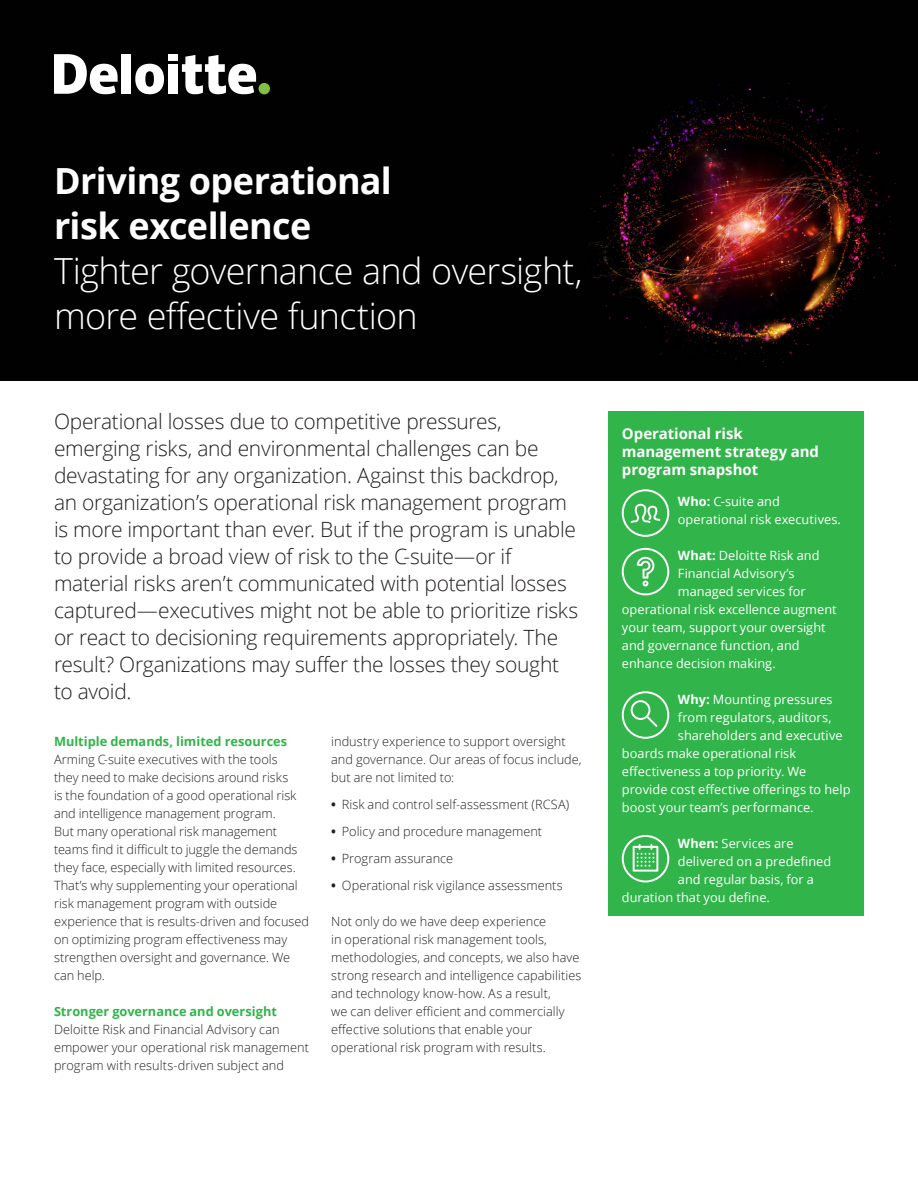
<style>
.page{position:relative;width:918px;height:1188px;background:#fff}
.page>*{position:absolute;margin:0;border:0;box-sizing:border-box;transform-origin:0 0}
.Cover_headline_bold{font:300 36px/45px "Open Sans";letter-spacing:-.02em;color:#fff}
.Introduction__14_18p{font:300 21px/27px "Open Sans";letter-spacing:-.015em;color:#231f20}
.Subhead__white_8_5_1{font:700 15px/18px "Open Sans";letter-spacing:-.005em;color:#fff}
.Body_copy__8_5_12pt{font:300 12.75px/18px "Open Sans";color:#231f20}
.Body_copy__white_8_5{font:12.75px/18px "Open Sans";letter-spacing:.005em;color:#fff}
.Introduction__14_18p-2{font:700 12.75px "Open Sans";color:#31b44a}
.Subhead_A__8_5_12pt{font:700 12.75px "Open Sans";color:#31b44a}
.s1{font-weight:700}
</style>
<div class="page">
<div style="left:0;top:0;width:918px;height:380px;background:#010101"></div>
<img style="left:588px;top:79px;width:310px;height:289px">
<div style="left:259px;top:83px;width:11px;height:11px;background:#7fc241;border-radius:50%"></div>
<div style="left:121px;top:54px;width:10px;height:40px;background:#fff"></div>
<svg style="left:135px;top:64px;width:29px;height:30px"></svg>
<div style="left:168px;top:64px;width:10px;height:30px;background:#fff"></div>
<div style="left:168px;top:54px;width:10px;height:7px;background:#fff"></div>
<svg style="left:182px;top:55px;width:74px;height:39px"></svg>
<svg style="left:54px;top:54px;width:64px;height:40px"></svg>
<div style="left:608px;top:411px;width:256px;height:505px;background:#31b44a"></div>
<svg style="left:622px;top:489px;width:47px;height:48px"></svg>
<svg style="left:622px;top:548px;width:47px;height:47px"></svg>
<svg style="left:622px;top:691px;width:47px;height:48px"></svg>
<svg style="left:622px;top:835px;width:47px;height:48px"></svg>
<p class="Cover_headline_bold" style="left:54px;top:157px;width:530px"><span class="s1">Driving operational<br>risk excellence<br></span>Tighter governance and oversight, more effective function</p>
<p class="Introduction__14_18p" style="left:54px;top:407px;width:526px">Operational losses due to competitive pressures, emerging risks, and environmental challenges can be devastating for any organization. Against this backdrop, an organization’s operational risk management program is more important than ever. But if the program is unable to provide a broad view of risk to the C-suite—or if material risks aren’t communicated with potential losses captured—executives might not be able to prioritize risks or react to decisioning requirements appropriately. The result? Organizations may suffer the losses they sought to avoid.</p>
<p class="Introduction__14_18p-2" style="left:54px;top:733px;width:235px">Multiple demands, limited resources</p>
<p class="Body_copy__8_5_12pt" style="left:54px;top:750px;width:257px">Arming C-suite executives with the tools<br>they need to make decisions around risks<br>is the foundation of a good operational risk and intelligence management program.<br>But many operational risk management teams find it difficult to juggle the demands they face, especially with limited resources.<br>That’s why supplementing your operational risk management program with outside experience that is results-driven and focused on optimizing program effectiveness may strengthen oversight and governance. We can help.</p>
<p class="Subhead_A__8_5_12pt" style="left:54px;top:1003px;width:224px">Stronger governance and oversight</p>
<p class="Body_copy__8_5_12pt" style="left:54px;top:1020px;width:256px">Deloitte Risk and Financial Advisory can empower your operational risk management program with results-driven subject and</p>
<p class="Body_copy__8_5_12pt" style="left:331px;top:732px;width:252px">industry experience to support oversight and governance. Our areas of focus include, but are not limited to:</p>
<p class="Body_copy__8_5_12pt" style="left:331px;top:795px;width:240px"><span class="s1">•</span> Risk and control self-assessment (RCSA)</p>
<p class="Body_copy__8_5_12pt" style="left:331px;top:822px;width:213px"><span class="s1">•</span> Policy and procedure management</p>
<p class="Body_copy__8_5_12pt" style="left:331px;top:849px;width:124px"><span class="s1">•</span> Program assurance</p>
<p class="Body_copy__8_5_12pt" style="left:331px;top:876px;width:233px"><span class="s1">•</span> Operational risk vigilance assessments</p>
<p class="Body_copy__8_5_12pt" style="left:331px;top:912px;width:252px">Not only do we have deep experience<br>in operational risk management tools, methodologies, and concepts, we also have strong research and intelligence capabilities and technology know-how. As a result,<br>we can deliver efficient and commercially effective solutions that enable your operational risk program with results.</p>
<p class="Subhead__white_8_5_1" style="left:622px;top:424px;width:199px">Operational risk management strategy and program snapshot</p>
<p class="Body_copy__white_8_5" style="left:678px;top:492px;width:165px"><span class="s1">Who:</span> C-suite and operational risk executives.</p>
<p class="Body_copy__white_8_5" style="left:678px;top:546px;width:143px"><span class="s1">What:</span> Deloitte Risk and</p>
<p class="Body_copy__white_8_5" style="left:678px;top:564px;width:118px">Financial Advisory’s</p>
<p class="Body_copy__white_8_5" style="left:678px;top:582px;width:129px">managed services for</p>
<p class="Body_copy__white_8_5" style="left:622px;top:600px;width:216px">operational risk excellence augment</p>
<p class="Body_copy__white_8_5" style="left:622px;top:618px;width:205px">your team, support your oversight</p>
<p class="Body_copy__white_8_5" style="left:622px;top:636px;width:179px">and governance function, and</p>
<p class="Body_copy__white_8_5" style="left:622px;top:654px;width:155px">enhance decision making.</p>
<p class="Body_copy__white_8_5" style="left:678px;top:690px;width:156px"><span class="s1">Why:</span> Mounting pressures</p>
<p class="Body_copy__white_8_5" style="left:678px;top:708px;width:155px">from regulators, auditors,</p>
<p class="Body_copy__white_8_5" style="left:678px;top:726px;width:166px">shareholders and executive</p>
<p class="Body_copy__white_8_5" style="left:622px;top:744px;width:176px">boards make operational risk</p>
<p class="Body_copy__white_8_5" style="left:622px;top:762px;width:186px">effectiveness a top priority. We</p>
<p class="Body_copy__white_8_5" style="left:622px;top:780px;width:230px">provide cost effective offerings to help</p>
<p class="Body_copy__white_8_5" style="left:622px;top:798px;width:193px">boost your team’s performance.</p>
<p class="Body_copy__white_8_5" style="left:678px;top:834px;width:117px"><span class="s1">When:</span> Services are</p>
<p class="Body_copy__white_8_5" style="left:678px;top:852px;width:155px">delivered on a predefined</p>
<p class="Body_copy__white_8_5" style="left:678px;top:870px;width:138px">and regular basis, for a</p>
<p class="Body_copy__white_8_5" style="left:622px;top:888px;width:149px">duration that you define.</p>
</div>
